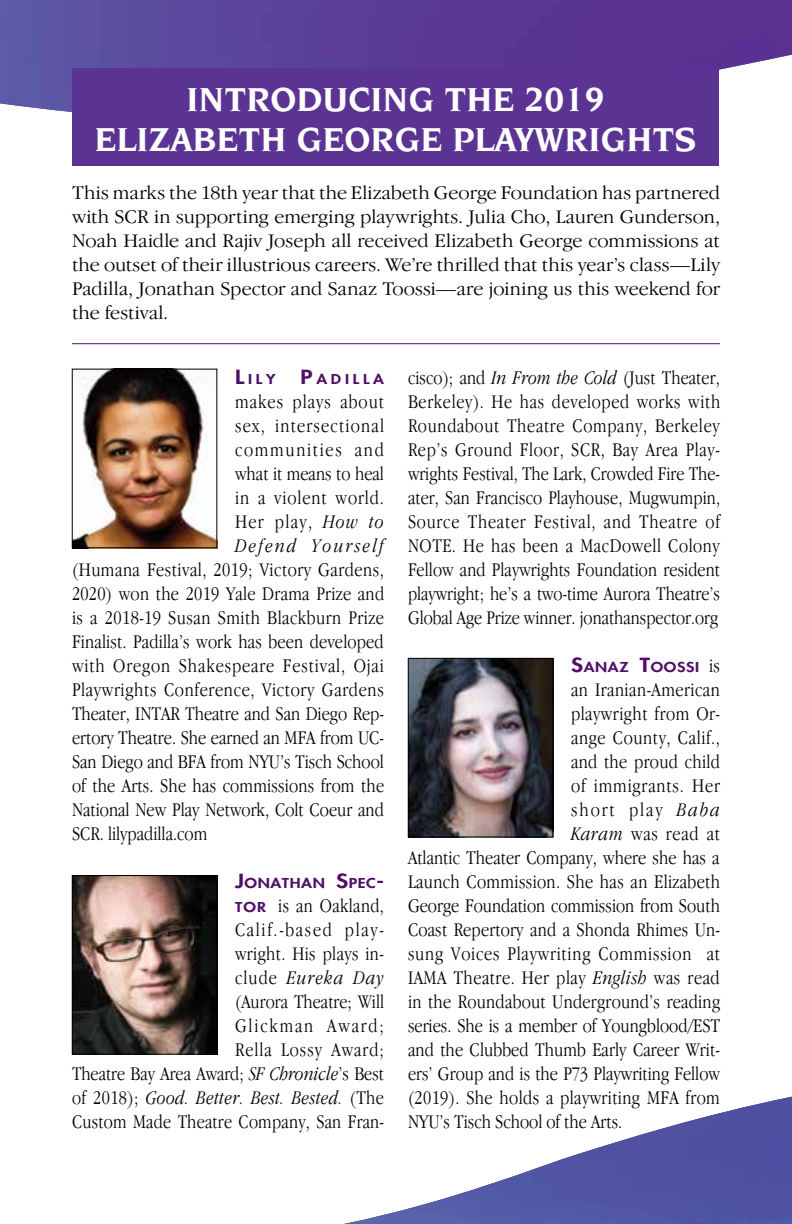
<style>
.page{position:relative;width:792px;height:1224px;background:#fff}
.page>*{position:absolute;margin:0;border:0;box-sizing:border-box;transform-origin:0 0}
.t1{font:700 36px/40px "Novarese";color:#fff;text-align:center}
.t2{font:300 condensed 20px/24px "Garamond IT Cby BT";letter-spacing:.01em;color:#000;text-align:justify}
.t3{font:300 20px/24px "Garamond IT Cby BT";color:#000;text-align:justify}
.t4{font:300 condensed 20px "Garamond IT Cby BT";letter-spacing:.035em;color:#000}
.t5{font:300 condensed 20px "Garamond IT Cby BT";letter-spacing:.04em;color:#000}
.t6{font:300 condensed 20px "Garamond IT Cby BT";letter-spacing:.095em;color:#000}
.t7{font:800 13.4px "Futura";letter-spacing:.04em;color:#4f1065;scale:1.2 1}
.t8{font:800 13.4px "Futura";letter-spacing:.04em;color:#4f1065;scale:1.21 1}
.s1{font-size:19px}
.s2{font-style:italic}
.s3{font-family:"Futura";font-weight:800;font-stretch:normal;font-size:13.4px;color:#4f1065}
.s4{font-family:"Garamond IT Cby BT";font-weight:300;font-stretch:condensed;font-size:20px;color:#000}
</style>
<div class="page">
<hr style="left:72px;top:343px;width:648px;height:1px;background:#4f1065">
<img style="left:0;top:0;width:792px;height:112px">
<div style="left:72px;top:69px;width:647px;height:97px;background:#5b3393"></div>
<img style="left:74px;top:371px;width:141px;height:175px">
<div style="left:72px;top:369px;width:145px;height:179px;border:1px solid #000"></div>
<img style="left:74px;top:877px;width:141px;height:175px">
<div style="left:72px;top:875px;width:145px;height:179px;border:1px solid #000"></div>
<img style="left:410px;top:660px;width:141px;height:175px">
<div style="left:408px;top:658px;width:145px;height:179px;border:1px solid #000"></div>
<img style="left:344px;top:1097px;width:448px;height:127px">
<h1 class="t1" style="left:94px;top:79px;width:603px">INTRODUCING THE 2019<br>ELIZABETH GEORGE PLAYWRIGHTS</h1>
<p class="t3" style="left:72px;top:181px;width:650px">This marks the 18th year that the Elizabeth George Foundation has partnered with SCR in supporting emerging playwrights. Julia Cho, Lauren Gunderson, Noah Haidle and Rajiv Joseph all received Elizabeth George commissions at the outset of their illustrious careers. We’re thrilled that this year’s class—Lily Padilla, Jonathan Spector and Sanaz Toossi—are joining us this weekend for the festival.</p>
<p class="t7" style="left:235px;top:370px;width:35px"><span class="s1">L</span>ILY</p>
<p class="t7" style="left:301px;top:370px;width:71px"><span class="s1">P</span>ADILLA</p>
<p class="t2" style="left:235px;top:390px;width:151px">makes plays about sex, intersectional communities and what it means to heal in a violent world.<br>Her play, <span class="s2">How to Defend Yourself</span></p>
<p class="t2" style="left:72px;top:558px;width:314px">(Humana Festival, 2019; Victory Gardens, 2020) won the 2019 Yale Drama Prize and is a 2018-19 Susan Smith Blackburn Prize Finalist. Padilla’s work has been developed with Oregon Shakespeare Festival, Ojai Playwrights Conference, Victory Gardens Theater, INTAR Theatre and San Diego Rep&shy;ertory Theatre. She earned an MFA from UC-San Diego and BFA from NYU’s Tisch School of the Arts. She has commissions from the National New Play Network, Colt Coeur and SCR. lilypadilla.com</p>
<p class="t8" style="left:235px;top:874px;width:125px"><span class="s1">J</span>ONATHAN <span class="s1">S</span>PEC<span class="s1">-</span></p>
<p class="t2" style="left:72px;top:894px;width:314px;text-align:right"><span class="s3">TOR</span> is an Oakland,<br>Calif.-based play-<br>wright. His plays in-<br>clude <span class="s2">Eureka Day<br></span>(Aurora Theatre; Will<br>Glickman Award;<br>Rella Lossy Award;<br>Theatre Bay Area Award; <span class="s2">SF Chronicle</span>’s Best of 2018); <span class="s2">Good. Better. Best. Bested.</span> (The<br>Custom Made Theatre Company, San Fran-</p>
<p class="t2" style="left:408px;top:366px;width:314px">cisco); and <span class="s2">In From the Cold</span> (Just Theater, Berkeley). He has developed works with Roundabout Theatre Company, Berkeley Rep’s Ground Floor, SCR, Bay Area Play&shy;wrights Festival, The Lark, Crowded Fire The&shy;ater, San Francisco Playhouse, Mugwumpin, Source Theater Festival, and Theatre of NOTE. He has been a MacDowell Colony Fellow and Playwrights Foundation resident playwright; he’s a two-time Aurora Theatre’s Global Age Prize winner. jonathanspector.org</p>
<p class="t7" style="left:571px;top:658px;width:126px"><span class="s1">S</span>ANAZ <span class="s1">T</span>OOSSI <span class="s4">is</span></p>
<p class="t2" style="left:571px;top:678px;width:150px">an Iranian-American</p>
<p class="t2" style="left:571px;top:702px;width:150px">playwright from Or-</p>
<p class="t2" style="left:571px;top:726px;width:150px">ange County, Calif.,</p>
<p class="t2" style="left:571px;top:750px;width:150px">and the proud child</p>
<p class="t5" style="left:571px;top:774px;width:150px">of immigrants. Her</p>
<p class="t6" style="left:571px;top:798px;width:150px">short play <span class="s2">Baba</span></p>
<p class="t4" style="left:571px;top:822px;width:150px"><span class="s2">Karam</span> was read at</p>
<p class="t2" style="left:408px;top:846px;width:313px">Atlantic Theater Company, where she has a</p>
<p class="t2" style="left:408px;top:870px;width:314px">Launch Commission. She has an Elizabeth</p>
<p class="t2" style="left:408px;top:894px;width:314px">George Foundation commission from South</p>
<p class="t2" style="left:408px;top:918px;width:313px">Coast Repertory and a Shonda Rhimes Un-</p>
<p class="t4" style="left:408px;top:942px;width:314px">sung Voices Playwriting Commission at</p>
<p class="t2" style="left:408px;top:966px;width:313px">IAMA Theatre. Her play <span class="s2">English</span> was read</p>
<p class="t2" style="left:408px;top:990px;width:314px">in the Roundabout Underground’s reading</p>
<p class="t2" style="left:408px;top:1014px;width:314px">series. She is a member of Youngblood/EST</p>
<p class="t2" style="left:408px;top:1038px;width:313px">and the Clubbed Thumb Early Career Writ-</p>
<p class="t2" style="left:408px;top:1062px;width:314px">ers’ Group and is the P73 Playwriting Fellow</p>
<p class="t2" style="left:408px;top:1086px;width:313px">(2019). She holds a playwriting MFA from</p>
<p class="t2" style="left:408px;top:1110px;width:216px">NYU’s Tisch School of the Arts.</p>
</div>
